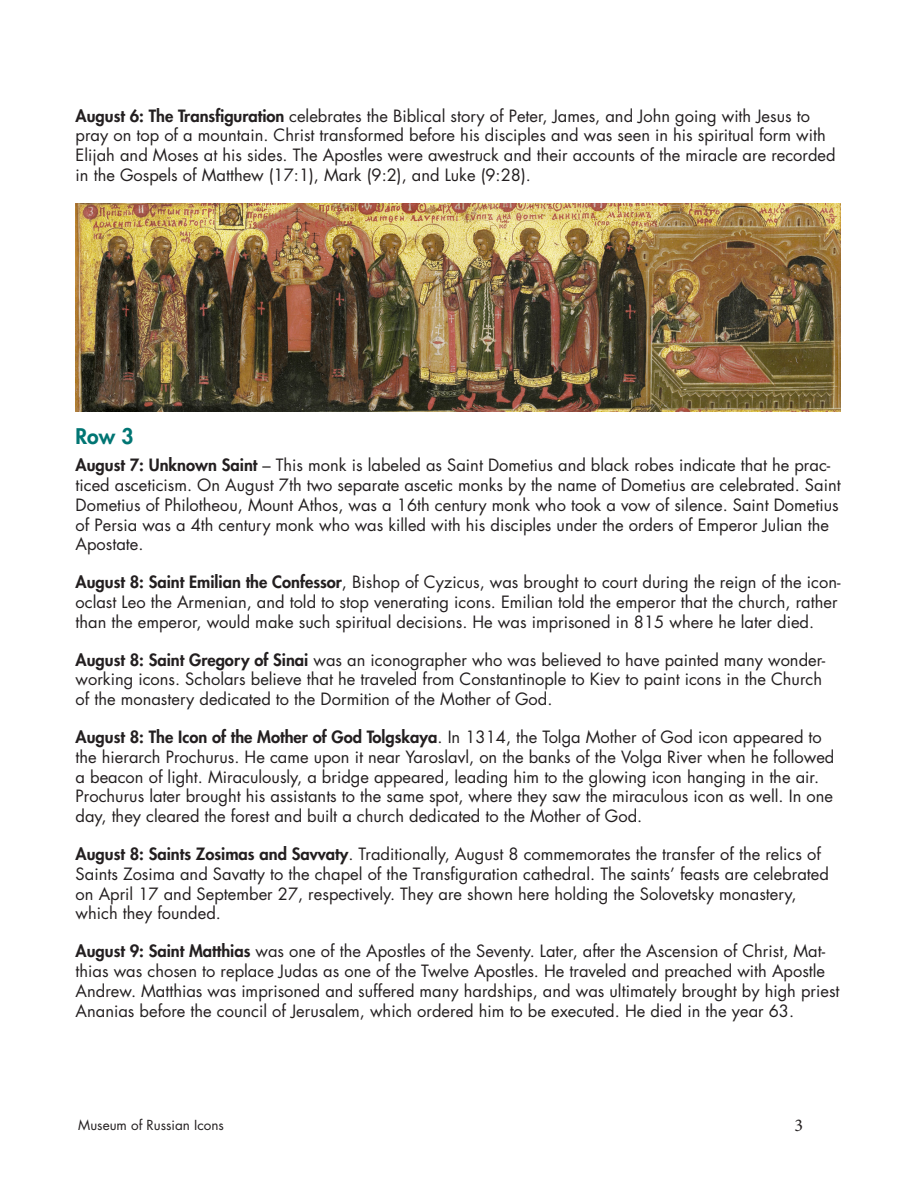
<style>
.page{position:relative;width:918px;height:1188px;background:#fff}
.page>*{position:absolute;margin:0;border:0;box-sizing:border-box;transform-origin:0 0}
.Side{font:800 21px "Futura Std";color:#007573}
.t1{font:18px "Minion Pro";color:#231f20}
.text{font:16.5px/19.8px "Futura Std";color:#231f20}
.t2{font:13.5px "Futura Std";color:#231f20}
.s1{font-weight:800}
</style>
<div class="page">
<img style="left:76px;top:203px;width:765px;height:208px">
<p class="text" style="left:76px;top:106px;width:762px"><span class="s1">August 6: The Transfiguration</span> celebrates the Biblical story of Peter, James, and John going with Jesus to pray on top of a mountain. Christ transformed before his disciples and was seen in his spiritual form with Elijah and Moses at his sides. The Apostles were awestruck and their accounts of the miracle are recorded in the Gospels of Matthew (17:1), Mark (9:2), and Luke (9:28).</p>
<p class="Side" style="left:76px;top:423px;width:59px">Row 3</p>
<p class="text" style="left:76px;top:455px;width:767px"><span class="s1">August 7: Unknown Saint</span> – This monk is labeled as Saint Dometius and black robes indicate that he prac&shy;ticed asceticism. On August 7th two separate ascetic monks by the name of Dometius are celebrated. Saint Dometius of Philotheou, Mount Athos, was a 16th century monk who took a vow of silence. Saint Dometius of Persia was a 4th century monk who was killed with his disciples under the orders of Emperor Julian the Apostate.</p>
<p class="text" style="left:76px;top:572px;width:766px"><span class="s1">August 8: Saint Emilian the Confessor</span>, Bishop of Cyzicus, was brought to court during the reign of the icon&shy;oclast Leo the Armenian, and told to stop venerating icons. Emilian told the emperor that the church, rather than the emperor, would make such spiritual decisions. He was imprisoned in 815 where he later died.</p>
<p class="text" style="left:76px;top:650px;width:751px"><span class="s1">August 8: Saint Gregory of Sinai</span> was an iconographer who was believed to have painted many wonder&shy;working icons. Scholars believe that he traveled from Constantinople to Kiev to paint icons in the Church of the monastery dedicated to the Dormition of the Mother of God.</p>
<p class="text" style="left:76px;top:727px;width:760px"><span class="s1">August 8: The Icon of the Mother of God Tolgskaya</span>. In 1314, the Tolga Mother of God icon appeared to the hierarch Prochurus. He came upon it near Yaroslavl, on the banks of the Volga River when he followed a beacon of light. Miraculously, a bridge appeared, leading him to the glowing icon hanging in the air.<br>Prochurus later brought his assistants to the same spot, where they saw the miraculous icon as well. In one day, they cleared the forest and built a church dedicated to the Mother of God.</p>
<p class="text" style="left:76px;top:844px;width:755px"><span class="s1">August 8: Saints Zosimas and Savvaty</span>. Traditionally, August 8 commemorates the transfer of the relics of Saints Zosima and Savatty to the chapel of the Transfiguration cathedral. The saints’ feasts are celebrated on April 17 and September 27, respectively. They are shown here holding the Solovetsky monastery, which they founded.</p>
<p class="text" style="left:76px;top:941px;width:765px"><span class="s1">August 9: Saint Matthias</span> was one of the Apostles of the Seventy. Later, after the Ascension of Christ, Mat&shy;thias was chosen to replace Judas as one of the Twelve Apostles. He traveled and preached with Apostle Andrew. Matthias was imprisoned and suffered many hardships, and was ultimately brought by high priest Ananias before the council of Jerusalem, which ordered him to be executed. He died in the year 63.</p>
<p class="t2" style="left:78px;top:1116px;width:147px">Museum of Russian Icons</p>
<p class="t1" style="left:794px;top:1114px;width:10px">3</p>
</div>
